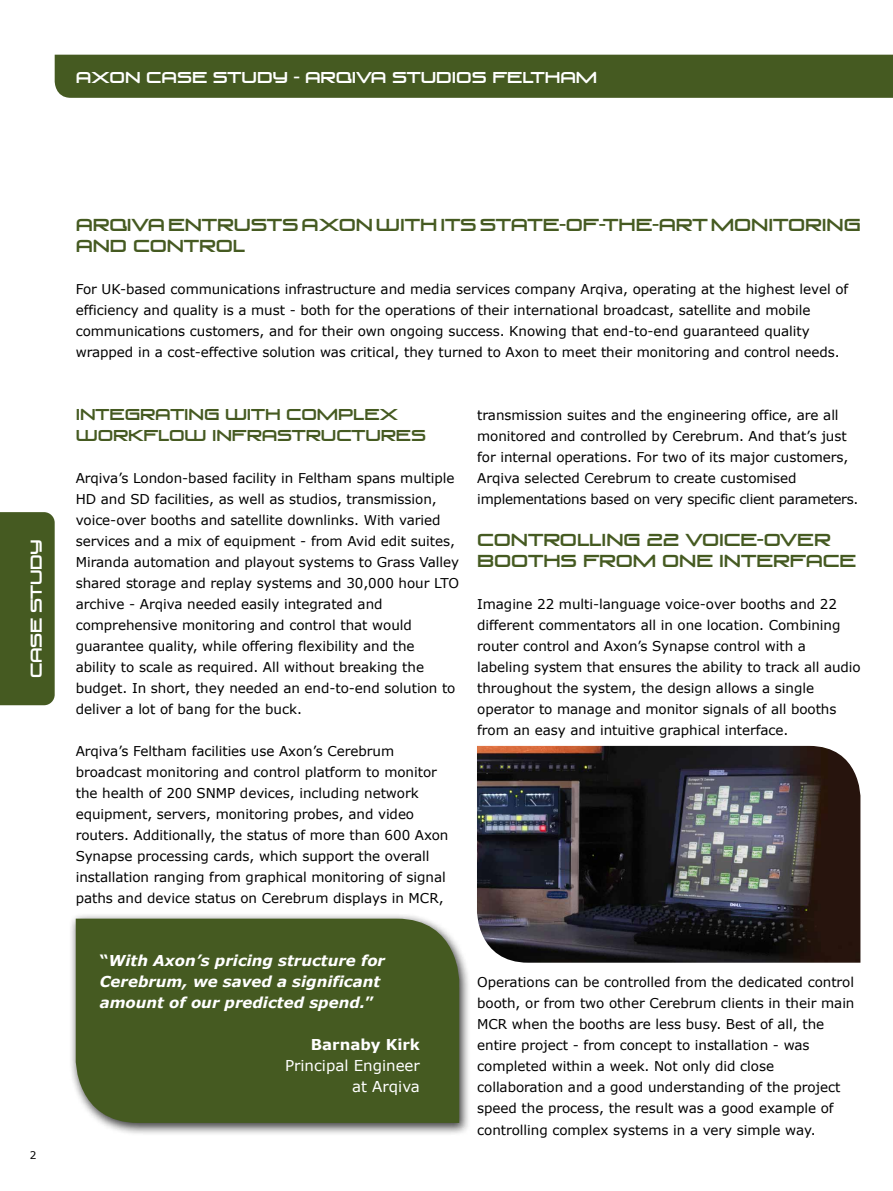
<style>
.page{position:relative;width:893px;height:1191px;background:#fff}
.page>*{position:absolute;margin:0;border:0;box-sizing:border-box;transform-origin:0 0}
.t1{font:16.5px/21px "Venus Rising";letter-spacing:-.005em;color:#455a21}
.t2{font:italic 700 15px/21px "Verdana";color:#fff}
.t3{font:15px/21px "Venus Rising";letter-spacing:-.005em;color:#455a21}
.t4{font:15px "Venus Rising";color:#fff}
.t5{font:15px/21px "Verdana";color:#fff;text-align:right}
.t6{font:700 15px "Verdana";color:#fff}
.t7{font:15px "Venus Rising";letter-spacing:-.02em;color:#fff}
.t8{font:13.5px/21px "Verdana";letter-spacing:-.005em;color:#000}
.t9{font:10.5px "Verdana";color:#000}
.s1{font-style:normal}
</style>
<div class="page">
<div style="left:55px;top:55px;width:838px;height:43px;background:#455a21"></div>
<div style="left:0;top:512px;width:55px;height:193px;background:#455a21"></div>
<div style="left:69px;top:913px;width:402px;height:222px;background:#000;opacity:.75"></div>
<div style="left:76px;top:918px;width:383px;height:205px;background:#455a21"></div>
<img style="left:477px;top:746px;width:383px;height:216px">
<p class="t4" style="left:76px;top:68px;width:102px">AXON CASE</p>
<p class="t4" style="left:213px;top:68px;width:366px">STUDY - ARQIVA STUDIOS FELTHAM</p>
<p class="t7" style="left:27px;top:678px;width:141px;rotate:-90deg">CASE STUDY</p>
<p class="t9" style="left:30px;top:1148px;width:8px">2</p>
<p class="t1" style="left:76px;top:214px;width:786px">ARQIVA ENTRUSTS AXON WITH ITS STATE-OF-THE-ART MONITORING<br>AND CONTROL</p>
<p class="t8" style="left:76px;top:278px;width:774px">For UK-based communications infrastructure and media services company Arqiva, operating at the highest level of efficiency and quality is a must - both for the operations of their international broadcast, satellite and mobile communications customers, and for their own ongoing success. Knowing that end-to-end guaranteed quality wrapped in a cost-effective solution was critical, they turned to Axon to meet their monitoring and control needs.</p>
<p class="t3" style="left:76px;top:404px;width:352px">INTEGRATING WITH COMPLEX<br>WORKFLOW INFRASTRUCTURES</p>
<p class="t8" style="left:76px;top:467px;width:385px">Arqiva’s London-based facility in Feltham spans multiple HD and SD facilities, as well as studios, transmission, voice-over booths and satellite downlinks. With varied services and a mix of equipment - from Avid edit suites, Miranda automation and playout systems to Grass Valley shared storage and replay systems and 30,000 hour LTO archive - Arqiva needed easily integrated and comprehensive monitoring and control that would guarantee quality, while offering flexibility and the<br>ability to scale as required. All without breaking the budget. In short, they needed an end-to-end solution to deliver a lot of bang for the buck.</p>
<p class="t8" style="left:76px;top:741px;width:374px">Arqiva’s Feltham facilities use Axon’s Cerebrum broadcast monitoring and control platform to monitor the health of 200 SNMP devices, including network equipment, servers, monitoring probes, and video routers. Additionally, the status of more than 600 Axon Synapse processing cards, which support the overall installation ranging from graphical monitoring of signal paths and device status on Cerebrum displays in MCR,</p>
<p class="t8" style="left:477px;top:405px;width:383px">transmission suites and the engineering office, are all monitored and controlled by Cerebrum. And that’s just for internal operations. For two of its major customers, Arqiva selected Cerebrum to create customised implementations based on very specific client parameters.</p>
<p class="t1" style="left:477px;top:529px;width:381px">CONTROLLING 22 VOICE-OVER<br>BOOTHS FROM ONE INTERFACE</p>
<p class="t8" style="left:477px;top:593px;width:385px">Imagine 22 multi-language voice-over booths and 22 different commentators all in one location. Combining router control and Axon’s Synapse control with a labeling system that ensures the ability to track all audio throughout the system, the design allows a single operator to manage and monitor signals of all booths from an easy and intuitive graphical interface.</p>
<p class="t2" style="left:100px;top:949px;width:287px"><span class="s1">“</span>With Axon’s pricing structure for<br>Cerebrum, we saved a significant amount of our predicted spend.<span class="s1">”</span></p>
<p class="t6" style="left:311px;top:1033px;width:111px">Barnaby Kirk</p>
<p class="t5" style="left:285px;top:1054px;width:136px">Principal Engineer at Arqiva</p>
<p class="t8" style="left:477px;top:971px;width:379px">Operations can be controlled from the dedicated control booth, or from two other Cerebrum clients in their main MCR when the booths are less busy. Best of all, the entire project - from concept to installation - was completed within a week. Not only did close collaboration and a good understanding of the project speed the process, the result was a good example of controlling complex systems in a very simple way.</p>
</div>
